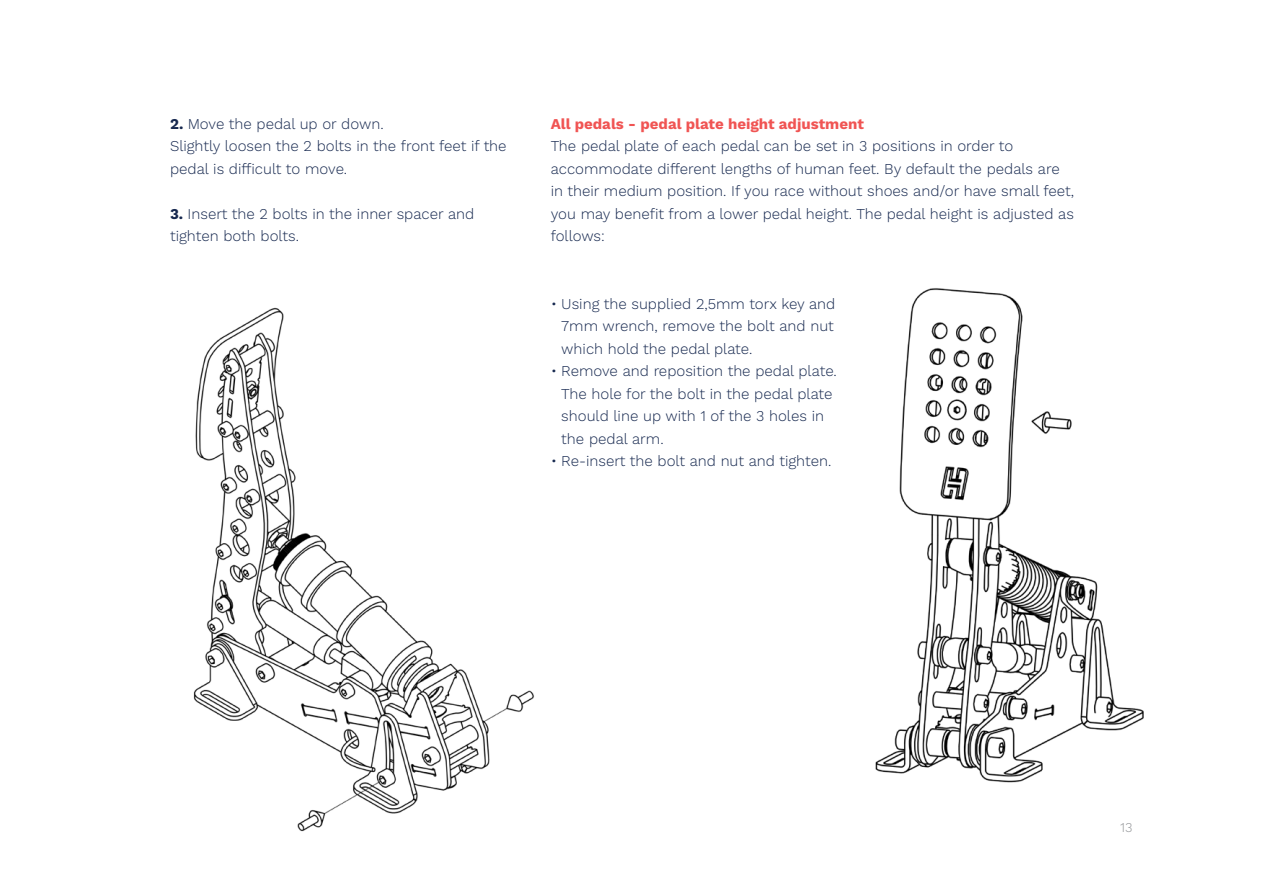
<style>
.page{position:relative;width:1263px;height:893px;background:#fff}
.page>*{position:absolute;margin:0;border:0;box-sizing:border-box;transform-origin:0 0}
.P_tekst_10pt{font:300 15px/22.5px "Work Sans";color:#16284f}
.Tussenkop_P{font:700 15px "Work Sans";color:#f05453}
.t1{font:300 13.5px "Work Sans";color:#939598}
.s1{font-weight:700}
</style>
<div class="page">
<img style="left:193px;top:307px;width:341px;height:525px">
<img style="left:875px;top:288px;width:269px;height:495px">
<p class="P_tekst_10pt" style="left:170px;top:113px;width:338px"><span class="s1">2.</span> Move the pedal up or down.<br>Slightly loosen the 2 bolts in the front feet if the pedal is difficult to move.</p>
<p class="P_tekst_10pt" style="left:170px;top:203px;width:306px"><span class="s1">3.</span> Insert the 2 bolts in the inner spacer and tighten both bolts.</p>
<p class="Tussenkop_P" style="left:551px;top:115px;width:315px">All pedals - pedal plate height adjustment</p>
<p class="P_tekst_10pt" style="left:551px;top:136px;width:525px">The pedal plate of each pedal can be set in 3 positions in order to accommodate different lengths of human feet. By default the pedals are in their medium position. If you race without shoes and/or have small feet, you may benefit from a lower pedal height. The pedal height is adjusted as follows:</p>
<p class="P_tekst_10pt" style="left:561px;top:293px;width:276px;text-align:justify;text-indent:-11px">• Using the supplied 2,5mm torx key and 7mm wrench, remove the bolt and nut which hold the pedal plate.</p>
<p class="P_tekst_10pt" style="left:561px;top:361px;width:277px;text-indent:-11px">• Remove and reposition the pedal plate.<br>The hole for the bolt in the pedal plate should line up with 1 of the 3 holes in the pedal arm.</p>
<p class="P_tekst_10pt" style="left:551px;top:451px;width:282px">• Re-insert the bolt and nut and tighten.</p>
<p class="t1" style="left:1120px;top:820px;width:14px">13</p>
</div>
